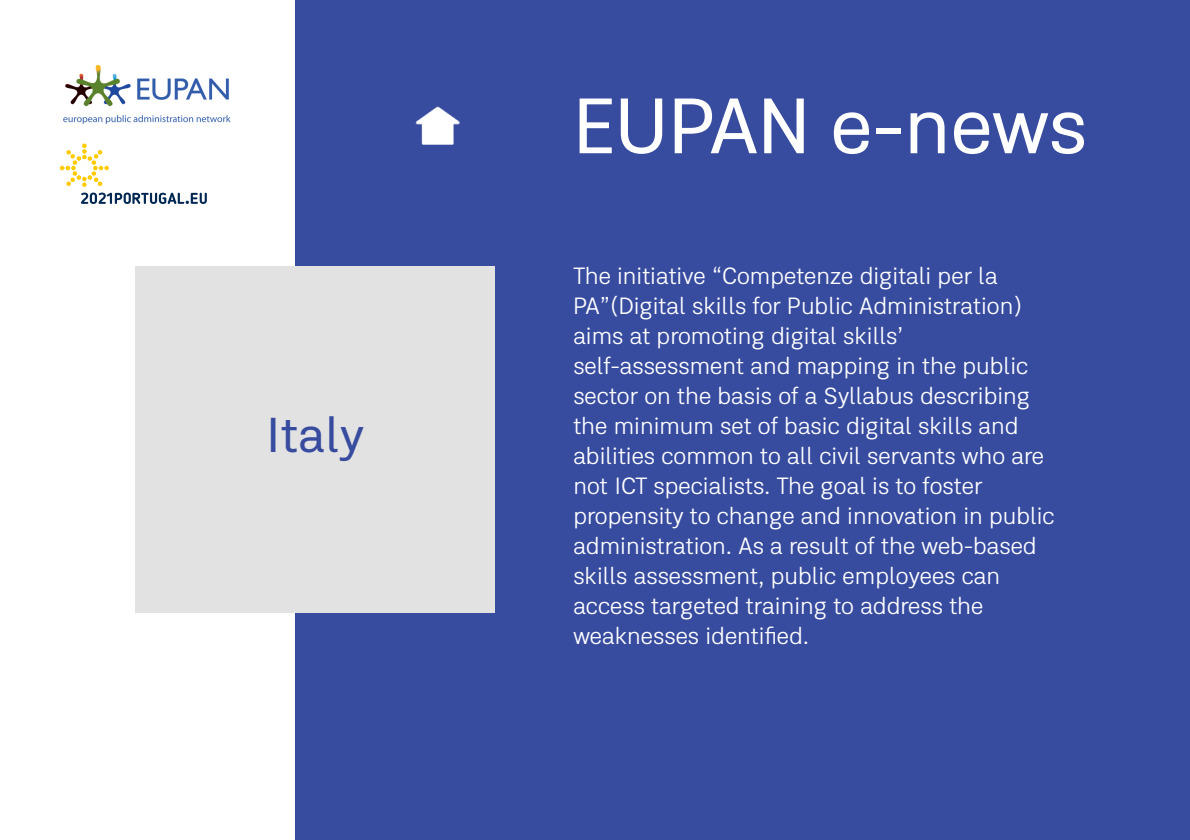
<style>
.page{position:relative;width:1190px;height:840px;background:#fff}
.page>*{position:absolute;margin:0;border:0;box-sizing:border-box;transform-origin:0 0}
.t1{font:80px "Kommon Grotesk";color:#fff}
.t2{font:50px "Kommon Grotesk";color:#374b9f}
.t3{font:24px/30px "Kommon Grotesk";color:#fff}
</style>
<div class="page">
<div style="left:295px;top:0;width:895px;height:840px;background:#374b9f"></div>
<svg style="left:60px;top:144px;width:46px;height:43px"></svg>
<svg style="left:81px;top:193px;width:25px;height:11px"></svg>
<img style="left:63px;top:65px;width:43px;height:59px">
<img style="left:106px;top:73px;width:389px;height:540px">
<h2 class="t2" style="left:266px;top:399px;width:100px">Italy</h2>
<h1 class="t1" style="left:573px;top:69px;width:515px">EUPAN e-news</h1>
<p class="t3" style="left:573px;top:261px;width:483px">The initiative “Competenze digitali per la PA”(Digital skills for Public Administration) aims at promoting digital skills’ self-assessment and mapping in the public sector on the basis of a Syllabus describing the minimum set of basic digital skills and abilities common to all civil servants who are not ICT specialists. The goal is to foster propensity to change and innovation in public administration. As a result of the web-based skills assessment, public employees can access targeted training to address the weaknesses identified.</p>
</div>
